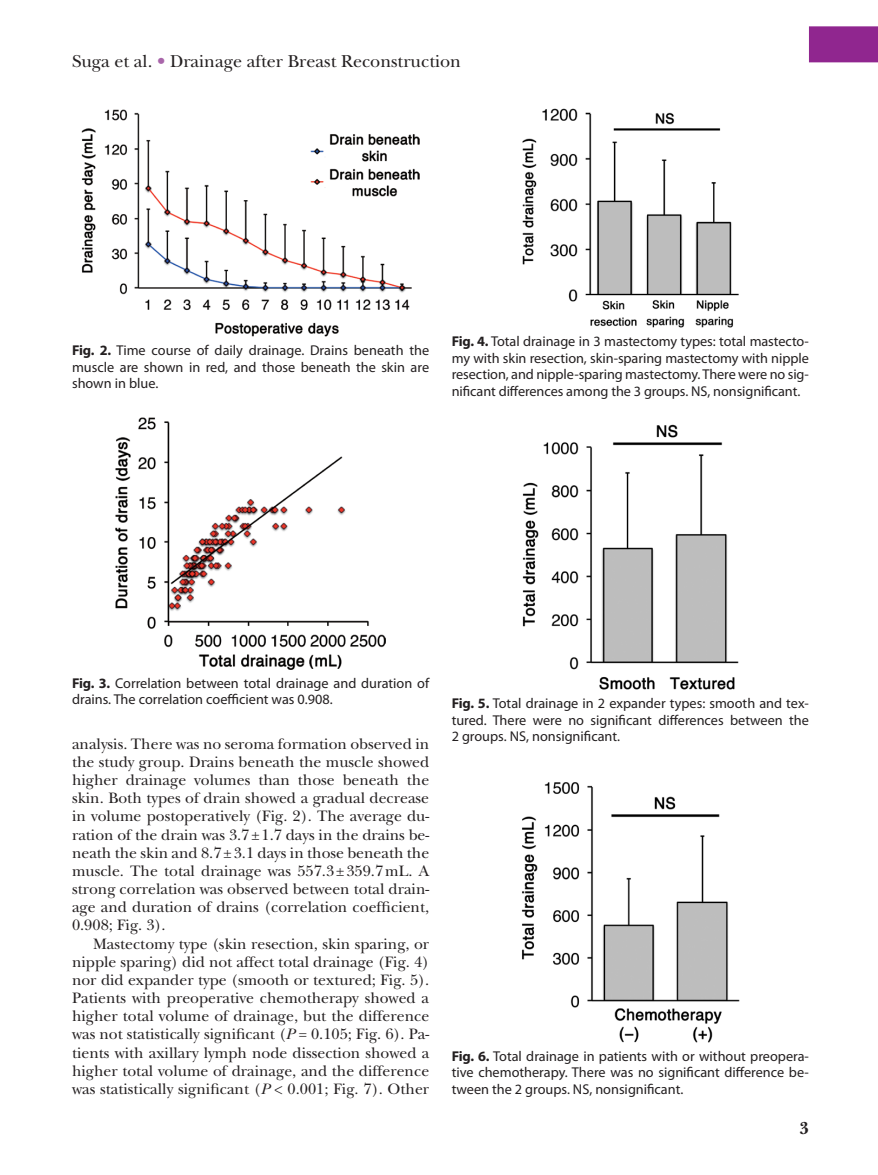
<style>
.page{position:relative;width:878px;height:1175px;background:#fff}
.page>*{position:absolute;margin:0;border:0;box-sizing:border-box;transform-origin:0 0}
.t1{font:18px "New Baskerville";color:#231f20}
.t2{font:700 18px "New Baskerville";color:#231f20}
.t3{font:15.75px/18.1px "New Baskerville";color:#231f20;text-align:justify}
.t4{font:14.25px/16.5px "Myriad Pro";color:#231f20;text-align:justify}
.s1{color:#a966aa}
.s2{font-weight:700}
.s3{font-style:italic}
</style>
<div class="page">
<div style="left:808px;top:26px;width:70px;height:36px;background:#90268f"></div>
<img style="left:81px;top:109px;width:339px;height:227px">
<img style="left:116px;top:418px;width:270px;height:251px">
<img style="left:522px;top:108px;width:216px;height:219px">
<img style="left:522px;top:424px;width:216px;height:265px">
<img style="left:521px;top:782px;width:218px;height:260px">
<p class="t1" style="left:72px;top:51px;width:390px">Suga et al. <span class="s1">•</span> Drainage after Breast Reconstruction</p>
<p class="t4" style="left:72px;top:342px;width:358px"><span class="s2">Fig. 2.</span> Time course of daily drainage. Drains beneath the muscle are shown in red, and those beneath the skin are shown in blue.</p>
<p class="t4" style="left:451px;top:333px;width:359px"><span class="s2">Fig. 4.</span> Total drainage in 3 mastectomy types: total mastecto&shy;my with skin resection, skin-sparing mastectomy with nipple resection, and nipple-sparing mastectomy. There were no sig&shy;nificant differences among the 3 groups. NS, nonsignificant.</p>
<p class="t4" style="left:72px;top:674px;width:358px"><span class="s2">Fig. 3.</span> Correlation between total drainage and duration of drains. The correlation coefficient was 0.908.</p>
<p class="t3" style="left:72px;top:734px;width:359px">analysis. There was no seroma formation observed in the study group. Drains beneath the muscle showed higher drainage volumes than those beneath the skin. Both types of drain showed a gradual decrease in volume postoperatively (Fig. 2). The average du&shy;ration of the drain was 3.7±1.7 days in the drains be&shy;neath the skin and 8.7±3.1 days in those beneath the muscle. The total drainage was 557.3±359.7mL. A strong correlation was observed between total drain&shy;age and duration of drains (correlation coefficient, 0.908; Fig. 3).</p>
<p class="t3" style="left:72px;top:934px;width:359px;text-indent:21px">Mastectomy type (skin resection, skin sparing, or nipple sparing) did not affect total drainage (Fig. 4) nor did expander type (smooth or textured; Fig. 5).<br>Patients with preoperative chemotherapy showed a higher total volume of drainage, but the difference was not statistically significant (<span class="s3">P</span> = 0.105; Fig. 6). Pa&shy;tients with axillary lymph node dissection showed a higher total volume of drainage, and the difference was statistically significant (<span class="s3">P</span> &lt; 0.001; Fig. 7). Other</p>
<p class="t4" style="left:452px;top:695px;width:359px"><span class="s2">Fig. 5.</span> Total drainage in 2 expander types: smooth and tex&shy;tured. There were no significant differences between the 2 groups. NS, nonsignificant.</p>
<p class="t4" style="left:451px;top:1047px;width:359px"><span class="s2">Fig. 6.</span> Total drainage in patients with or without preopera&shy;tive chemotherapy. There was no significant difference be&shy;tween the 2 groups. NS, nonsignificant.</p>
<p class="t2" style="left:799px;top:1118px;width:11px">3</p>
</div>
